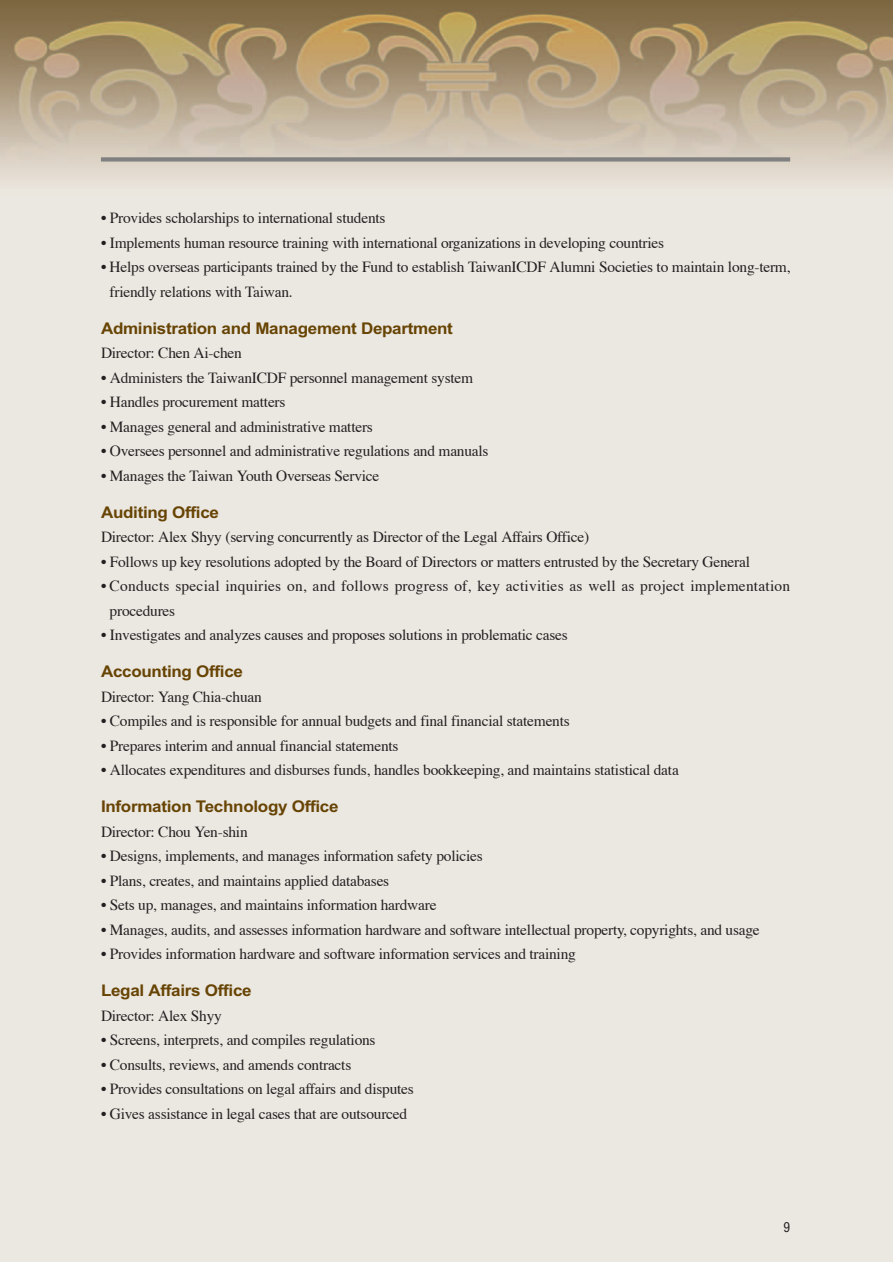
<style>
.page{position:relative;width:893px;height:1262px;background:#fff}
.page>*{position:absolute;margin:0;border:0;box-sizing:border-box;transform-origin:0 0}
.t1{font:700 16.2px "Arial";letter-spacing:-.015em;color:#674403;scale:1.05 1}
.t2{font:15.45px/24.5px "Times";letter-spacing:-.015em;color:#231f20}
.t3{font:15.45px/24.5px "Times";letter-spacing:.015em;color:#231f20}
.t4{font:condensed 13.35px "Helvetica";color:#231f20}
</style>
<div class="page">
<img style="left:0;top:0;width:892px;height:1261px">
<div style="left:101px;top:157px;width:689px;height:5px;background:#808080"></div>
<p class="t2" style="left:101px;top:207px;width:286px">• Provides scholarships to international students</p>
<p class="t2" style="left:101px;top:232px;width:564px">• Implements human resource training with international organizations in developing countries</p>
<p class="t2" style="left:110px;top:256px;width:682px;text-indent:-9px">• Helps overseas participants trained by the Fund to establish TaiwanICDF Alumni Societies to maintain long-term, friendly relations with Taiwan.</p>
<p class="t1" style="left:101px;top:322px;width:337px">Administration and Management Department</p>
<p class="t2" style="left:101px;top:342px;width:142px">Director: Chen Ai-chen</p>
<p class="t2" style="left:101px;top:367px;width:373px">• Administers the TaiwanICDF personnel management system</p>
<p class="t2" style="left:101px;top:391px;width:186px">• Handles procurement matters</p>
<p class="t2" style="left:101px;top:415px;width:273px">• Manages general and administrative matters</p>
<p class="t2" style="left:101px;top:440px;width:389px">• Oversees personnel and administrative regulations and manuals</p>
<p class="t2" style="left:101px;top:464px;width:280px">• Manages the Taiwan Youth Overseas Service</p>
<p class="t1" style="left:101px;top:506px;width:114px">Auditing Office</p>
<p class="t2" style="left:101px;top:526px;width:489px">Director: Alex Shyy (serving concurrently as Director of the Legal Affairs Office)</p>
<p class="t2" style="left:101px;top:550px;width:650px">• Follows up key resolutions adopted by the Board of Directors or matters entrusted by the Secretary General</p>
<p class="t3" style="left:110px;top:575px;width:682px;text-indent:-9px">• Conducts special inquiries on, and follows progress of, key activities as well as project implementation procedures</p>
<p class="t2" style="left:101px;top:624px;width:468px">• Investigates and analyzes causes and proposes solutions in problematic cases</p>
<p class="t1" style="left:101px;top:665px;width:137px">Accounting Office</p>
<p class="t2" style="left:101px;top:685px;width:162px">Director: Yang Chia-chuan</p>
<p class="t2" style="left:101px;top:710px;width:470px">• Compiles and is responsible for annual budgets and final financial statements</p>
<p class="t2" style="left:101px;top:734px;width:299px">• Prepares interim and annual financial statements</p>
<p class="t2" style="left:101px;top:759px;width:579px">• Allocates expenditures and disburses funds, handles bookkeeping, and maintains statistical data</p>
<p class="t1" style="left:101px;top:800px;width:228px">Information Technology Office</p>
<p class="t2" style="left:101px;top:820px;width:148px">Director: Chou Yen-shin</p>
<p class="t2" style="left:101px;top:845px;width:383px">• Designs, implements, and manages information safety policies</p>
<p class="t2" style="left:101px;top:869px;width:290px">• Plans, creates, and maintains applied databases</p>
<p class="t2" style="left:101px;top:894px;width:337px">• Sets up, manages, and maintains information hardware</p>
<p class="t2" style="left:101px;top:918px;width:660px">• Manages, audits, and assesses information hardware and software intellectual property, copyrights, and usage</p>
<p class="t2" style="left:101px;top:943px;width:476px">• Provides information hardware and software information services and training</p>
<p class="t1" style="left:101px;top:984px;width:145px">Legal Affairs Office</p>
<p class="t2" style="left:101px;top:1004px;width:122px">Director: Alex Shyy</p>
<p class="t2" style="left:101px;top:1029px;width:276px">• Screens, interprets, and compiles regulations</p>
<p class="t2" style="left:101px;top:1053px;width:252px">• Consults, reviews, and amends contracts</p>
<p class="t2" style="left:101px;top:1078px;width:314px">• Provides consultations on legal affairs and disputes</p>
<p class="t2" style="left:101px;top:1102px;width:308px">• Gives assistance in legal cases that are outsourced</p>
<p class="t4" style="left:783px;top:1221px;width:8px">9</p>
</div>
